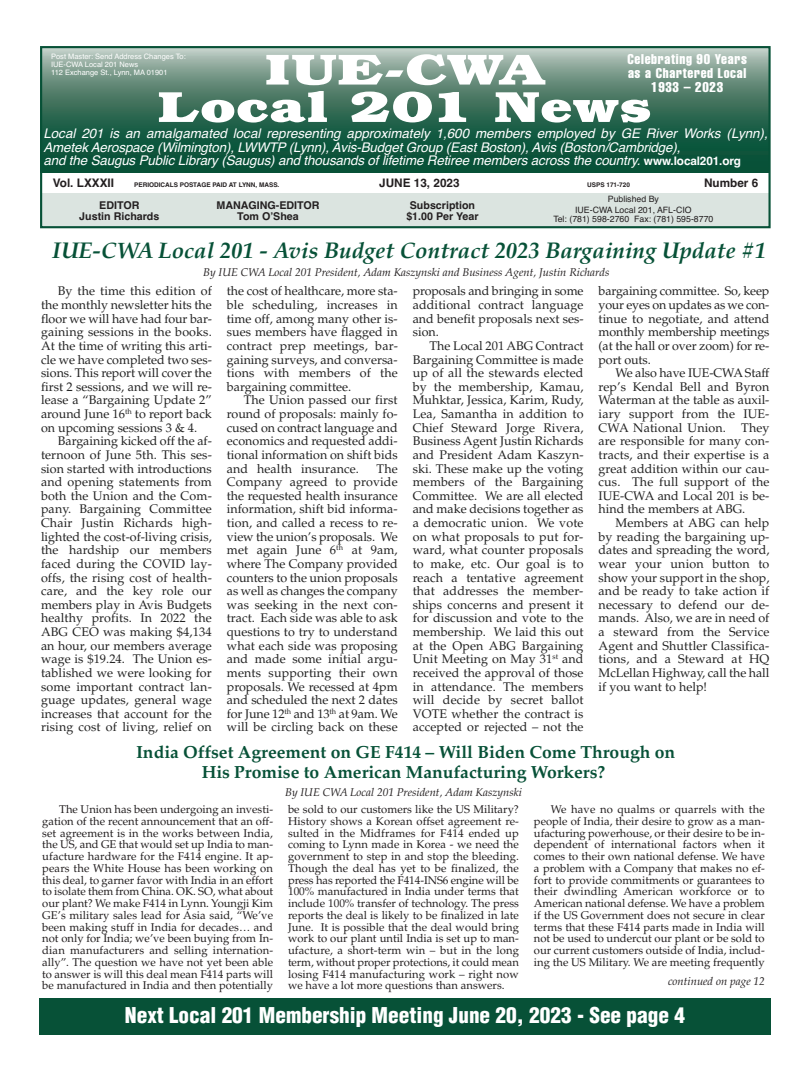
<style>
.page{position:relative;width:810px;height:1080px;background:#fff}
.page>*{position:absolute;margin:0;border:0;box-sizing:border-box;transform-origin:0 0}
.t1{font:700 43.88px/37.4px "Bookman IT Cby BT";color:#fff;text-align:center;scale:1.35 1}
.t2{font:italic 700 22.5px "Palatino";color:#075137}
.t3{font:900 condensed 21.25px "Helvetica";color:#fff}
.t4{font:700 17.5px/19.8px "Palatino";color:#075137;text-align:center}
.t5{font:extra-condensed 13.88px/13.9px "Helvetica";letter-spacing:.05em;color:#fff;text-align:center}
.t6{font:italic 13.38px/13.4px "Helvetica";letter-spacing:-.01em;color:#fff}
.t7{font:12.5px/13.6px "Palatino";color:#222;text-align:justify}
.t8{font:700 11.75px "Helvetica";color:#231f20}
.t9{font:11.25px/11.8px "Palatino";color:#231f20;text-align:justify}
.t10{font:italic 11.25px "Palatino";color:#231f20}
.t11{font:700 10.75px "Helvetica";color:#231f20}
.t12{font:8.75px/9.2px "Helvetica";color:#231f20;text-align:center}
.t13{font:7.5px/8.2px "Helvetica";color:#fff}
.t14{font:700 6.38px "Helvetica";color:#231f20}
.s1{font-weight:700;font-style:normal;font-size:11.75px}
</style>
<div class="page">
<svg style="left:43px;top:49px;width:725px;height:124px;background:#427662"></svg>
<div style="left:41px;top:194px;width:729px;height:34px;background:#dbe4e0"></div>
<div style="left:40px;top:46px;width:731px;height:182px;border:2px solid #075137"></div>
<div style="left:39px;top:999px;width:732px;height:36px;background:#075137"></div>
<p class="t13" style="left:51px;top:52px;width:136px">Post Master: Send Address Changes To:<br>IUE-CWA Local 201 News<br>112 Exchange St., Lynn, MA 01901</p>
<p class="t5" style="left:627px;top:53px;width:121px">Celebrating 90 Years as a Chartered Local<br>1933 – 2023</p>
<h1 class="t1" style="left:157px;top:55px;width:368px">IUE-CWA<br>Local 201 News</h1>
<p class="t6" style="left:43px;top:127px;width:726px">Local 201 is an amalgamated local representing approximately 1,600 members employed by GE River Works (Lynn),<br>Ametek Aerospace (Wilmington), LWWTP (Lynn), Avis-Budget Group (East Boston), Avis (Boston/Cambridge),<br>and the Saugus Public Library (Saugus) and thousands of lifetime Retiree members across the country. <span class="s1">www.local201.org</span></p>
<p class="t8" style="left:53px;top:176px;width:63px">Vol. LXXXII</p>
<p class="t14" style="left:134px;top:181px;width:147px">PERIODICALS POSTAGE PAID AT LYNN, MASS.</p>
<p class="t8" style="left:379px;top:176px;width:82px">JUNE 13, 2023</p>
<p class="t14" style="left:587px;top:181px;width:44px">USPS 171-720</p>
<p class="t8" style="left:704px;top:176px;width:56px">Number 6</p>
<p class="t11" style="left:99px;top:199px;width:42px">EDITOR</p>
<p class="t11" style="left:217px;top:199px;width:105px">MANAGING-EDITOR</p>
<p class="t11" style="left:410px;top:199px;width:67px">Subscription</p>
<p class="t12" style="left:608px;top:195px;width:53px">Published By</p>
<p class="t11" style="left:79px;top:210px;width:82px">Justin Richards</p>
<p class="t11" style="left:237px;top:210px;width:63px">Tom O’Shea</p>
<p class="t11" style="left:406px;top:210px;width:74px">$1.00 Per Year</p>
<p class="t12" style="left:553px;top:205px;width:162px">IUE-CWA Local 201, AFL-CIO<br>Tel: (781) 598-2760 Fax: (781) 595-8770</p>
<h2 class="t2" style="left:52px;top:239px;width:715px">IUE-CWA Local 201 - Avis Budget Contract 2023 Bargaining Update #1</h2>
<p class="t10" style="left:203px;top:268px;width:408px">By IUE CWA Local 201 President, Adam Kaszynski and Business Agent, Justin Richards</p>
<p class="t7" style="left:41px;top:286px;width:172px;text-indent:17px">By the time this edition of the monthly newsletter hits the floor we will have had four bar&shy;gaining sessions in the books.<br>At the time of writing this arti&shy;cle we have completed two ses&shy;sions. This report will cover the first 2 sessions, and we will re&shy;lease a “Bargaining Update 2” around June 16<sup>th</sup> to report back on upcoming sessions 3 &amp; 4.</p>
<p class="t7" style="left:41px;top:436px;width:172px;text-indent:17px">Bargaining kicked off the af&shy;ternoon of June 5th. This ses&shy;sion started with introductions and opening statements from both the Union and the Com&shy;pany. Bargaining Committee Chair Justin Richards high&shy;lighted the cost-of-living crisis, the hardship our members faced during the COVID lay&shy;offs, the rising cost of health&shy;care, and the key role our members play in Avis Budgets healthy profits. In 2022 the ABG CEO was making $4,134 an hour, our members average wage is $19.24. The Union es&shy;tablished we were looking for some important contract lan&shy;guage updates, general wage increases that account for the rising cost of living, relief on</p>
<p class="t7" style="left:227px;top:286px;width:173px">the cost of healthcare, more sta&shy;ble scheduling, increases in time off, among many other is&shy;sues members have flagged in contract prep meetings, bar&shy;gaining surveys, and conversa&shy;tions with members of the bargaining committee.</p>
<p class="t7" style="left:227px;top:395px;width:172px;text-indent:17px">The Union passed our first round of proposals: mainly fo&shy;cused on contract language and economics and requested addi&shy;tional information on shift bids and health insurance.</p>
<p class="t7" style="left:227px;top:463px;width:172px;text-indent:150px">The Company agreed to provide the requested health insurance information, shift bid informa&shy;tion, and called a recess to re&shy;view the union’s proposals. We met again June 6<sup>th</sup> at 9am, where The Company provided counters to the union proposals as well as changes the company was seeking in the next con&shy;tract. Each side was able to ask questions to try to understand what each side was proposing and made some initial argu&shy;ments supporting their own proposals. We recessed at 4pm and scheduled the next 2 dates for June 12<sup>th</sup> and 13<sup>th</sup> at 9am. We will be circling back on these</p>
<p class="t7" style="left:413px;top:286px;width:172px">proposals and bringing in some additional contract language and benefit proposals next ses&shy;sion.</p>
<p class="t7" style="left:413px;top:340px;width:172px;text-indent:17px">The Local 201 ABG Contract Bargaining Committee is made up of all the stewards elected by the membership, Kamau, Muhktar, Jessica, Karim, Rudy, Lea, Samantha in addition to Chief Steward Jorge Rivera, Business Agent Justin Richards and President Adam Kaszyn&shy;ski. These make up the voting members of the Bargaining Committee. We are all elected and make decisions together as a democratic union. We vote on what proposals to put for&shy;ward, what counter proposals to make, etc. Our goal is to reach a tentative agreement that addresses the member&shy;ships concerns and present it for discussion and vote to the membership. We laid this out at the Open ABG Bargaining Unit Meeting on May 31<sup>st</sup> and received the approval of those in attendance. The members will decide by secret ballot VOTE whether the contract is accepted or rejected – not the</p>
<p class="t7" style="left:599px;top:286px;width:172px">bargaining committee. So, keep your eyes on updates as we con&shy;tinue to negotiate, and attend monthly membership meetings (at the hall or over zoom) for re&shy;port outs.</p>
<p class="t7" style="left:599px;top:368px;width:172px;text-indent:17px">We also have IUE-CWA Staff rep’s Kendal Bell and Byron Waterman at the table as auxil&shy;iary support from the IUE-CWA National Union. They are responsible for many con&shy;tracts, and their expertise is a great addition within our cau&shy;cus. The full support of the IUE-CWA and Local 201 is be&shy;hind the members at ABG.</p>
<p class="t7" style="left:599px;top:517px;width:172px;text-indent:17px">Members at ABG can help by reading the bargaining up&shy;dates and spreading the word, wear your union button to show your support in the shop, and be ready to take action if necessary to defend our de&shy;mands. Also, we are in need of a steward from the Service Agent and Shuttler Classifica&shy;tions, and a Steward at HQ McLellan Highway, call the hall if you want to help!</p>
<h3 class="t4" style="left:136px;top:743px;width:541px">India Offset Agreement on GE F414 – Will Biden Come Through on<br>His Promise to American Manufacturing Workers?</h3>
<p class="t10" style="left:285px;top:788px;width:238px">By IUE CWA Local 201 President, Adam Kaszynski</p>
<p class="t9" style="left:42px;top:805px;width:232px;text-indent:17px">The Union has been undergoing an investi&shy;gation of the recent announcement that an off&shy;set agreement is in the works between India, the US, and GE that would set up India to man&shy;ufacture hardware for the F414 engine. It ap&shy;pears the White House has been working on this deal, to garner favor with India in an effort to isolate them from China. OK. SO, what about our plant? We make F414 in Lynn. Youngji Kim GE’s military sales lead for Asia said, “We’ve been making stuff in India for decades… and not only for India; we’ve been buying from In&shy;dian manufacturers and selling internation&shy;ally”. The question we have not yet been able to answer is will this deal mean F414 parts will be manufactured in India and then potentially</p>
<p class="t9" style="left:288px;top:805px;width:232px">be sold to our customers like the US Military?<br>History shows a Korean offset agreement re&shy;sulted in the Midframes for F414 ended up coming to Lynn made in Korea - we need the government to step in and stop the bleeding.<br>Though the deal has yet to be finalized, the press has reported the F414-INS6 engine will be 100% manufactured in India under terms that include 100% transfer of technology. The press reports the deal is likely to be finalized in late June. It is possible that the deal would bring work to our plant until India is set up to man&shy;ufacture, a short-term win – but in the long term, without proper protections, it could mean losing F414 manufacturing work – right now we have a lot more questions than answers.</p>
<p class="t9" style="left:534px;top:805px;width:233px;text-indent:17px">We have no qualms or quarrels with the people of India, their desire to grow as a man&shy;ufacturing powerhouse, or their desire to be in&shy;dependent of international factors when it comes to their own national defense. We have a problem with a Company that makes no ef&shy;fort to provide commitments or guarantees to their dwindling American workforce or to American national defense. We have a problem if the US Government does not secure in clear terms that these F414 parts made in India will not be used to undercut our plant or be sold to our current customers outside of India, includ&shy;ing the US Military. We are meeting frequently</p>
<p class="t10" style="left:668px;top:977px;width:98px">continued on page 12</p>
<h3 class="t3" style="left:125px;top:1003px;width:562px">Next Local 201 Membership Meeting June 20, 2023 - See page 4</h3>
</div>
